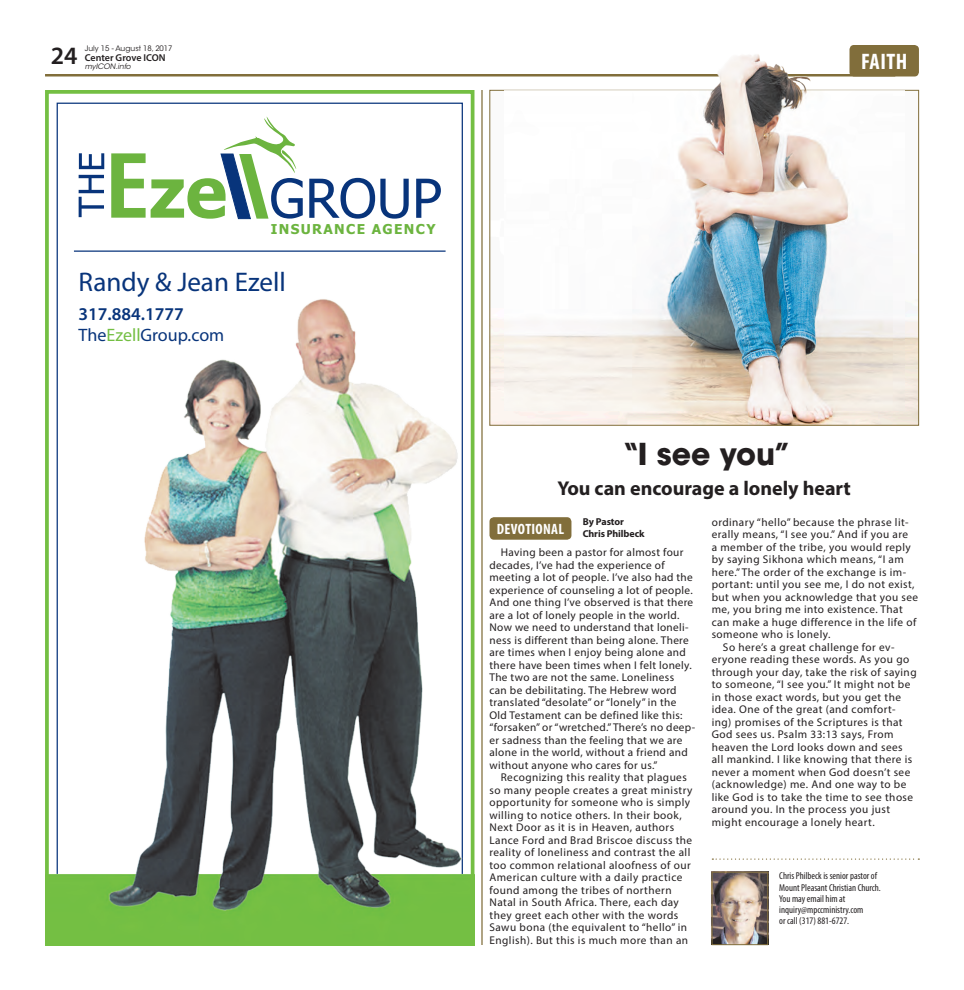
<style>
.page{position:relative;width:964px;height:990px;background:#fff}
.page>*{position:absolute;margin:0;border:0;box-sizing:border-box;transform-origin:0 0}
.Headline_-_24pt{font:700 30px "ITC Avant Garde Std";color:#231f20}
.t1{font:27px "Myriad Pro";color:#08347b}
.t2{font:600 25px "Myriad Pro";color:#231f20}
.Briefs_Copy{font:700 condensed 22.5px "Myriad Pro";letter-spacing:.02em;color:#fff}
.Headline_-_14pt{font:700 20px "Myriad Pro";color:#231f20}
.t3{font:600 18px/21.6px "Myriad Pro";color:#08347b}
.Briefs_Copy-2{font:700 condensed 15px "Myriad Pro";letter-spacing:.02em;color:#fff}
.t4{font:700 13.62px "Tahoma";letter-spacing:.1em;color:#6cb43f}
.Body_Copy{font:11.25px/12.5px "Myriad Pro";letter-spacing:.04em;color:#231f20}
.Signature{font:condensed 10px/11.2px "Myriad Pro";color:#231f20}
.Byline_for_Article{font:700 10px/12px "Myriad Pro";letter-spacing:-.01em;color:#231f20}
.t5{font:600 10px "Myriad Pro";letter-spacing:-.005em;color:#231f20}
.t6{font:7.5px "ITC Avant Garde Std";color:#231f20}
.t7{font:italic 7.5px "ITC Avant Garde Std";color:#231f20}
.s1{font-weight:400}
.s2{font-weight:400;color:#74bf43}
</style>
<div class="page">
<hr style="left:481px;top:90px;width:1px;height:855px;background:#816e3b">
<hr style="left:45px;top:74px;width:849px;height:3px;background:#816e3b">
<div style="left:849px;top:45px;width:69px;height:32px;background:#816e3b;border-radius:5px"></div>
<svg style="left:712px;top:858px;width:206px;height:2px"></svg>
<img style="left:713px;top:874px;width:52px;height:69px">
<div style="left:711px;top:872px;width:56px;height:73px;border:1px solid #816e3b"></div>
<div style="left:489px;top:517px;width:82px;height:23px;background:#816e3b;border-radius:5px"></div>
<img style="left:50px;top:102px;width:419px;height:838px">
<div style="left:45px;top:90px;width:429px;height:855px;border:4px solid #74bf43"></div>
<svg style="left:309px;top:178px;width:99px;height:41px"></svg>
<svg style="left:416px;top:179px;width:24px;height:39px"></svg>
<svg style="left:79px;top:175px;width:25px;height:42px"></svg>
<svg style="left:79px;top:153px;width:25px;height:16px"></svg>
<svg style="left:111px;top:117px;width:191px;height:103px"></svg>
<hr style="left:74px;top:251px;width:371px;height:1px;background:#08347b">
<img style="left:491px;top:302px;width:425px;height:122px">
<img style="left:504px;top:51px;width:399px;height:360px">
<p class="t6" style="left:85px;top:43px;width:89px">July 15 - August 18, 2017</p>
<p class="t5" style="left:85px;top:51px;width:82px">Center Grove ICON</p>
<h3 class="t2" style="left:51px;top:39px;width:28px">24</h3>
<p class="t7" style="left:85px;top:62px;width:47px">myICON.info</p>
<p class="Briefs_Copy" style="left:860px;top:48px;width:48px">FAITH</p>
<p class="t4" style="left:271px;top:219px;width:166px">INSURANCE AGENCY</p>
<p class="t1" style="left:79px;top:266px;width:209px">Randy &amp; Jean Ezell</p>
<p class="t3" style="left:79px;top:303px;width:147px">317.884.1777<br><span class="s1">The</span><span class="s2">Ezell</span><span class="s1">Group.com</span></p>
<p class="Headline_-_24pt" style="left:620px;top:434px;width:172px">“I see you”</p>
<p class="Headline_-_14pt" style="left:557px;top:475px;width:295px">You can encourage a lonely heart</p>
<p class="Byline_for_Article" style="left:582px;top:515px;width:63px">By Pastor<br>Chris Philbeck</p>
<p class="Body_Copy" style="left:489px;top:546px;width:207px;text-indent:11px">Having been a pastor for almost four decades, I’ve had the experience of meeting a lot of people. I’ve also had the experience of counseling a lot of people.<br>And one thing I’ve observed is that there are a lot of lonely people in the world.<br>Now we need to understand that loneli&shy;ness is different than being alone. There are times when I enjoy being alone and there have been times when I felt lonely.<br>The two are not the same. Loneliness<br>can be debilitating. The Hebrew word translated “desolate” or “lonely” in the Old Testament can be defined like this: “forsaken” or “wretched.” There’s no deep&shy;er sadness than the feeling that we are alone in the world, without a friend and without anyone who cares for us.”</p>
<p class="Body_Copy" style="left:489px;top:771px;width:204px;text-indent:11px">Recognizing this reality that plagues so many people creates a great ministry opportunity for someone who is simply willing to notice others. In their book, Next Door as it is in Heaven, authors Lance Ford and Brad Briscoe discuss the reality of loneliness and contrast the all too common relational aloofness of our American culture with a daily practice found among the tribes of northern Natal in South Africa. There, each day they greet each other with the words Sawu bona (the equivalent to “hello” in English). But this is much more than an</p>
<p class="Briefs_Copy-2" style="left:496px;top:520px;width:69px">DEVOTIONAL</p>
<p class="Body_Copy" style="left:711px;top:515px;width:208px">ordinary “hello” because the phrase lit&shy;erally means, “I see you.” And if you are<br>a member of the tribe, you would reply by saying Sikhona which means, “I am here.” The order of the exchange is im&shy;portant: until you see me, I do not exist, but when you acknowledge that you see me, you bring me into existence. That can make a huge difference in the life of someone who is lonely.</p>
<p class="Body_Copy" style="left:711px;top:640px;width:206px;text-indent:11px">So here’s a great challenge for ev&shy;eryone reading these words. As you go through your day, take the risk of saying to someone, “I see you.” It might not be in those exact words, but you get the idea. One of the great (and comfort&shy;ing) promises of the Scriptures is that God sees us. Psalm 33:13 says, From heaven the Lord looks down and sees all mankind. I like knowing that there is never a moment when God doesn’t see (acknowledge) me. And one way to be like God is to take the time to see those around you. In the process you just might encourage a lonely heart.</p>
<p class="Signature" style="left:778px;top:870px;width:103px">Chris Philbeck is senior pastor of<br>Mount Pleasant Christian Church.<br>You may email him at inquiry@mpccministry.com<br>or call (317) 881-6727.</p>
</div>
